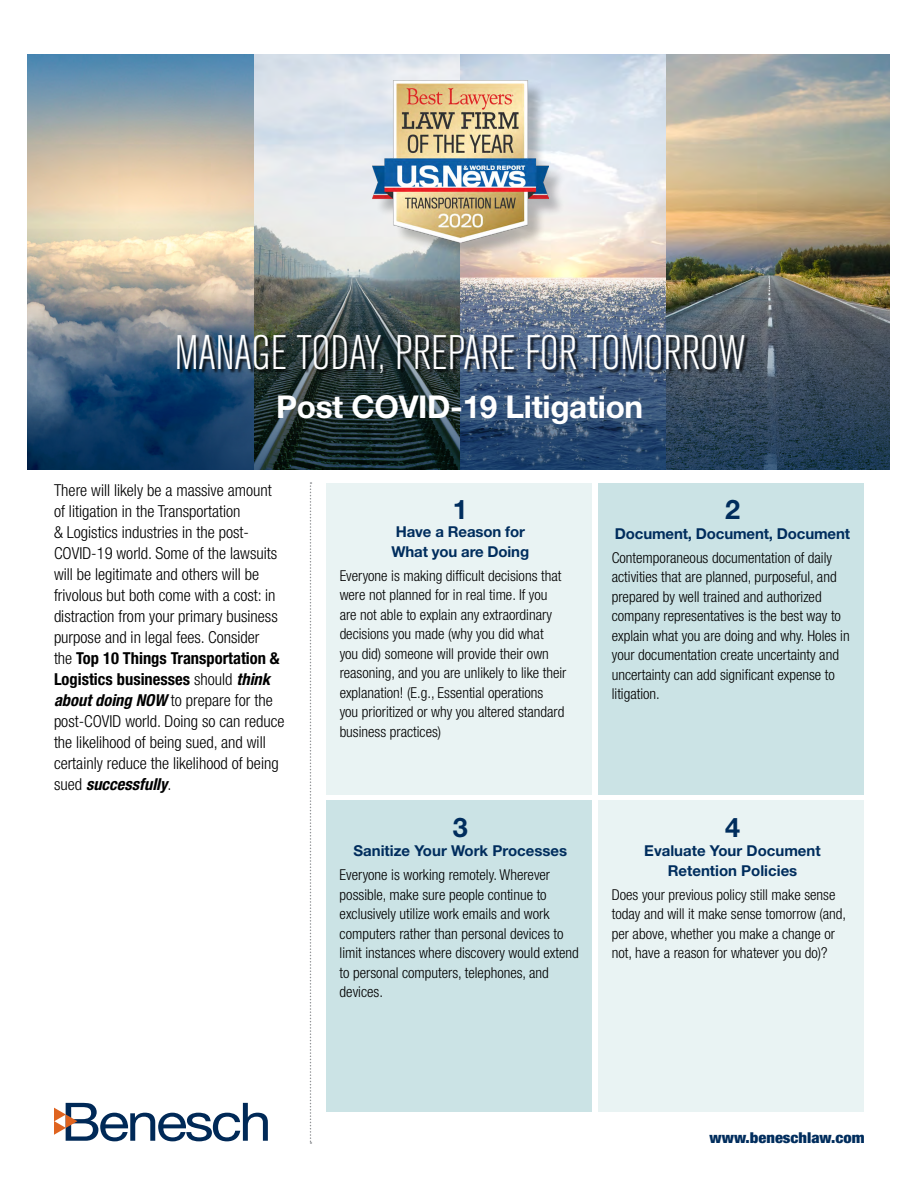
<style>
.page{position:relative;width:918px;height:1188px;background:#fff}
.page>*{position:absolute;margin:0;border:0;box-sizing:border-box;transform-origin:0 0}
.t1{font:300 condensed 48px "Akzidenz Grotesk BE";letter-spacing:-.01em;color:#fff}
.t2{font:700 31.5px "Helvetica Neue";letter-spacing:-.01em;color:#fff}
.t3{font:700 27px "Helvetica Neue";color:#002d5d}
.t4{font:300 condensed 16.5px/21px "Helvetica Neue";color:#000}
.t5{font:300 condensed 15px/19.5px "Helvetica Neue";color:#000}
.t6{font:700 15px/19.5px "Helvetica Neue";color:#002d5d}
.t7{font:900 condensed 15px "Helvetica Neue";color:#002d5d;scale:1.1 1}
.s1{font-weight:700}
.s2{font-weight:700;font-style:italic}
</style>
<div class="page">
<img style="left:28px;top:54px;width:861px;height:222px">
<div style="left:376px;top:83px;width:190px;height:178px;background:#000;opacity:.25"></div>
<img style="left:372px;top:80px;width:176px;height:163px">
<div style="left:326px;top:483px;width:266px;height:311px;background:#e9f3f3"></div>
<div style="left:598px;top:483px;width:266px;height:311px;background:#cbe3e5"></div>
<div style="left:326px;top:801px;width:266px;height:311px;background:#cbe3e5"></div>
<div style="left:598px;top:801px;width:266px;height:311px;background:#e9f3f3"></div>
<svg style="left:54px;top:1103px;width:214px;height:38px"></svg>
<svg style="left:310px;top:482px;width:1px;height:662px"></svg>
<img style="left:28px;top:276px;width:862px;height:194px">
<div style="left:178px;top:335px;width:571px;height:42px;background:#000;opacity:.81"></div>
<h1 class="t1" style="left:175px;top:327px;width:572px">MANAGE TODAY, PREPARE FOR TOMORROW</h1>
<h2 class="t2" style="left:276px;top:387px;width:369px">Post COVID-19 Litigation</h2>
<p class="t4" style="left:54px;top:480px;width:232px">There will likely be a massive amount of litigation in the Transportation<br>&amp; Logistics industries in the post-COVID-19 world. Some of the lawsuits will be legitimate and others will be frivolous but both come with a cost: in distraction from your primary business purpose and in legal fees. Consider<br>the <span class="s1">Top 10 Things Transportation &amp; Logistics businesses</span> should <span class="s2">think about doing NOW</span> to prepare for the post-COVID world. Doing so can reduce the likelihood of being sued, and will certainly reduce the likelihood of being sued <span class="s2">successfully</span>.</p>
<h3 class="t3" style="left:453px;top:493px;width:17px">1</h3>
<p class="t6" style="left:391px;top:522px;width:139px">Have a Reason for<br>What you are Doing</p>
<p class="t5" style="left:340px;top:565px;width:228px">Everyone is making difficult decisions that were not planned for in real time. If you are not able to explain any extraordinary decisions you made (why you did what<br>you did) someone will provide their own reasoning, and you are unlikely to like their explanation! (E.g., Essential operations<br>you prioritized or why you altered standard business practices)</p>
<h3 class="t3" style="left:453px;top:810px;width:17px">3</h3>
<p class="t6" style="left:354px;top:841px;width:215px">Sanitize Your Work Processes</p>
<p class="t5" style="left:340px;top:865px;width:241px">Everyone is working remotely. Wherever possible, make sure people continue to exclusively utilize work emails and work computers rather than personal devices to limit instances where discovery would extend to personal computers, telephones, and devices.</p>
<h3 class="t3" style="left:725px;top:493px;width:17px">2</h3>
<p class="t6" style="left:615px;top:523px;width:237px">Document, Document, Document</p>
<p class="t5" style="left:612px;top:547px;width:239px">Contemporaneous documentation of daily activities that are planned, purposeful, and prepared by well trained and authorized company representatives is the best way to explain what you are doing and why. Holes in your documentation create uncertainty and uncertainty can add significant expense to litigation.</p>
<h3 class="t3" style="left:725px;top:810px;width:17px">4</h3>
<p class="t6" style="left:644px;top:841px;width:178px;text-align:center">Evaluate Your Document<br>Retention Policies</p>
<p class="t5" style="left:612px;top:884px;width:236px">Does your previous policy still make sense today and will it make sense tomorrow (and, per above, whether you make a change or not, have a reason for whatever you do)?</p>
<p class="t7" style="left:710px;top:1128px;width:142px">www.beneschlaw.com</p>
</div>
